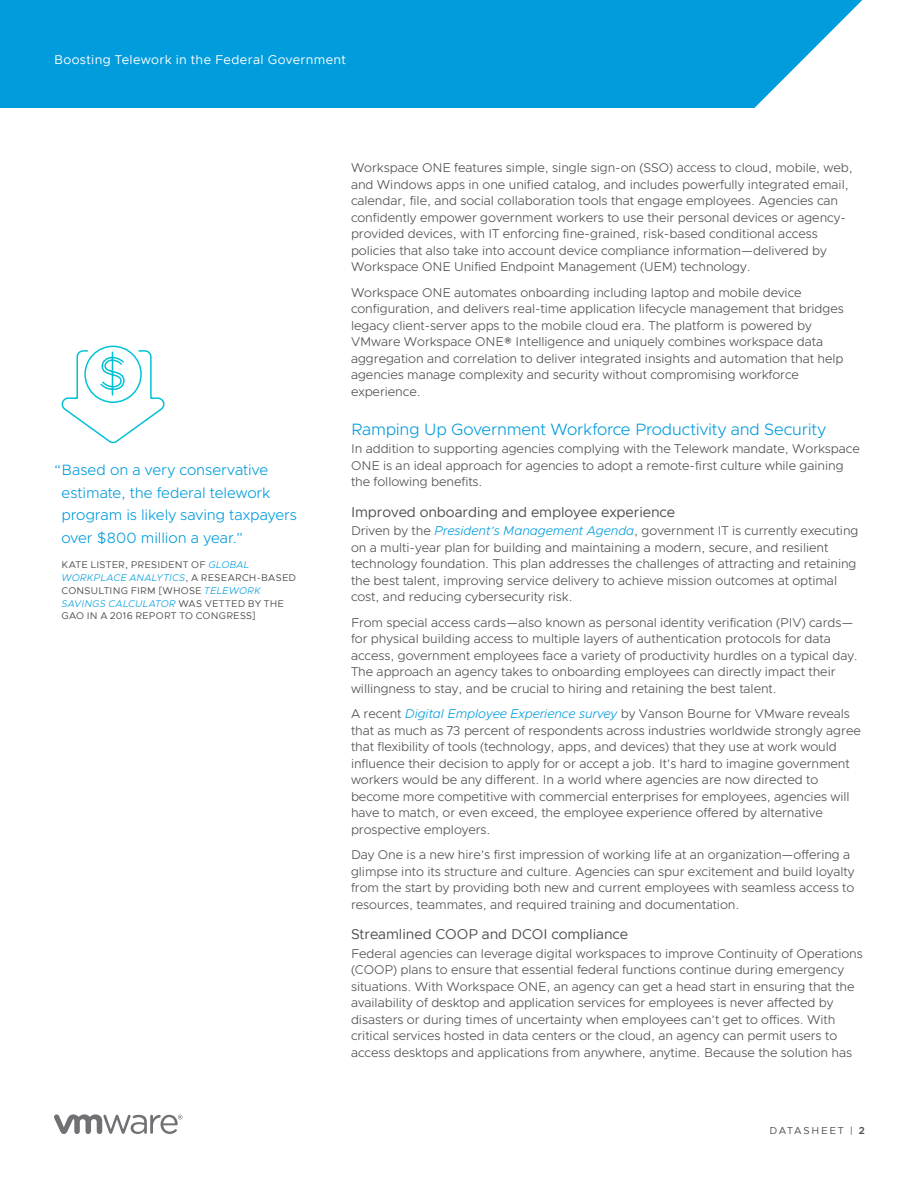
<style>
.page{position:relative;width:918px;height:1188px;background:#fff}
.page>*{position:absolute;margin:0;border:0;box-sizing:border-box;transform-origin:0 0}
._4a__SUBHEAD_1{font:300 16.5px "Metropolis";letter-spacing:-.015em;color:#009cdc}
.t1{font:300 15px/22.5px "Metropolis";color:#009cdc}
._4a__SUBHEAD_2{font:14.25px "Metropolis";letter-spacing:-.005em;color:#4d4d4f}
._3a__BODY_TEXT{font:300 12.75px/16.5px "Metropolis";letter-spacing:-.005em;color:#4d4d4f}
.t2{font:12.75px "Metropolis";letter-spacing:.025em;color:#fff}
.t3{font:10.2px "Metropolis";letter-spacing:.165em;color:#4d4d4f}
._5d__SIDE_QUOTE_ATTR{font:9.75px/12.8px "Metropolis";letter-spacing:.02em;color:#4d4d4f}
.s1{font-weight:300;font-style:italic;color:#009cdc}
.s2{font-style:italic;color:#009cdc}
.s3{font-weight:600}
</style>
<div class="page">
<svg style="left:54px;top:1114px;width:129px;height:20px"></svg>
<div style="left:0;top:0;width:863px;height:108px;background:#009cdc"></div>
<svg style="left:61px;top:345px;width:104px;height:99px"></svg>
<p class="t2" style="left:54px;top:52px;width:293px">Boosting Telework in the Federal Government</p>
<p class="t1" style="left:62px;top:459px;width:237px;text-indent:-8px">“Based on a very conservative estimate, the federal telework program is likely saving taxpayers over $800 million a year.”</p>
<p class="_5d__SIDE_QUOTE_ATTR" style="left:62px;top:559px;width:236px">KATE LISTER, PRESIDENT OF <span class="s1">GLOBAL WORKPLACE ANALYTICS</span>, A RESEARCH-BASED CONSULTING FIRM [WHOSE <span class="s1">TELEWORK SAVINGS CALCULATOR</span> WAS VETTED BY THE GAO IN A 2016 REPORT TO CONGRESS]</p>
<p class="_3a__BODY_TEXT" style="left:351px;top:159px;width:503px">Workspace ONE features simple, single sign-on (SSO) access to cloud, mobile, web, and Windows apps in one unified catalog, and includes powerfully integrated email, calendar, file, and social collaboration tools that engage employees. Agencies can confidently empower government workers to use their personal devices or agency&shy;provided devices, with IT enforcing fine-grained, risk-based conditional access policies that also take into account device compliance information—delivered by Workspace ONE Unified Endpoint Management (UEM) technology.</p>
<p class="_3a__BODY_TEXT" style="left:351px;top:284px;width:494px">Workspace ONE automates onboarding including laptop and mobile device configuration, and delivers real-time application lifecycle management that bridges legacy client-server apps to the mobile cloud era. The platform is powered by VMware Workspace ONE® Intelligence and uniquely combines workspace data aggregation and correlation to deliver integrated insights and automation that help agencies manage complexity and security without compromising workforce experience.</p>
<p class="_4a__SUBHEAD_1" style="left:351px;top:419px;width:477px">Ramping Up Government Workforce Productivity and Security</p>
<p class="_3a__BODY_TEXT" style="left:351px;top:441px;width:510px">In addition to supporting agencies complying with the Telework mandate, Workspace<br>ONE is an ideal approach for agencies to adopt a remote-first culture while gaining the following benefits.</p>
<p class="_4a__SUBHEAD_2" style="left:351px;top:503px;width:326px">Improved onboarding and employee experience</p>
<p class="_3a__BODY_TEXT" style="left:351px;top:523px;width:509px">Driven by the <span class="s2">President’s Management Agenda</span>, government IT is currently executing on a multi-year plan for building and maintaining a modern, secure, and resilient technology foundation. This plan addresses the challenges of attracting and retaining the best talent, improving service delivery to achieve mission outcomes at optimal cost, and reducing cybersecurity risk.</p>
<p class="_3a__BODY_TEXT" style="left:351px;top:614px;width:509px">From special access cards—also known as personal identity verification (PIV) cards— for physical building access to multiple layers of authentication protocols for data access, government employees face a variety of productivity hurdles on a typical day.<br>The approach an agency takes to onboarding employees can directly impact their willingness to stay, and be crucial to hiring and retaining the best talent.</p>
<p class="_3a__BODY_TEXT" style="left:351px;top:706px;width:511px">A recent <span class="s2">Digital Employee Experience survey</span> by Vanson Bourne for VMware reveals that as much as 73 percent of respondents across industries worldwide strongly agree that flexibility of tools (technology, apps, and devices) that they use at work would influence their decision to apply for or accept a job. It’s hard to imagine government workers would be any different. In a world where agencies are now directed to become more competitive with commercial enterprises for employees, agencies will have to match, or even exceed, the employee experience offered by alternative prospective employers.</p>
<p class="_3a__BODY_TEXT" style="left:351px;top:847px;width:505px">Day One is a new hire’s first impression of working life at an organization—offering a glimpse into its structure and culture. Agencies can spur excitement and build loyalty from the start by providing both new and current employees with seamless access to resources, teammates, and required training and documentation.</p>
<p class="_4a__SUBHEAD_2" style="left:351px;top:925px;width:279px">Streamlined COOP and DCOI compliance</p>
<p class="_3a__BODY_TEXT" style="left:351px;top:945px;width:513px">Federal agencies can leverage digital workspaces to improve Continuity of Operations (COOP) plans to ensure that essential federal functions continue during emergency situations. With Workspace ONE, an agency can get a head start in ensuring that the availability of desktop and application services for employees is never affected by disasters or during times of uncertainty when employees can’t get to offices. With critical services hosted in data centers or the cloud, an agency can permit users to access desktops and applications from anywhere, anytime. Because the solution has</p>
<p class="t3" style="left:769px;top:1124px;width:97px">DATASHEET | <span class="s3">2</span></p>
</div>
